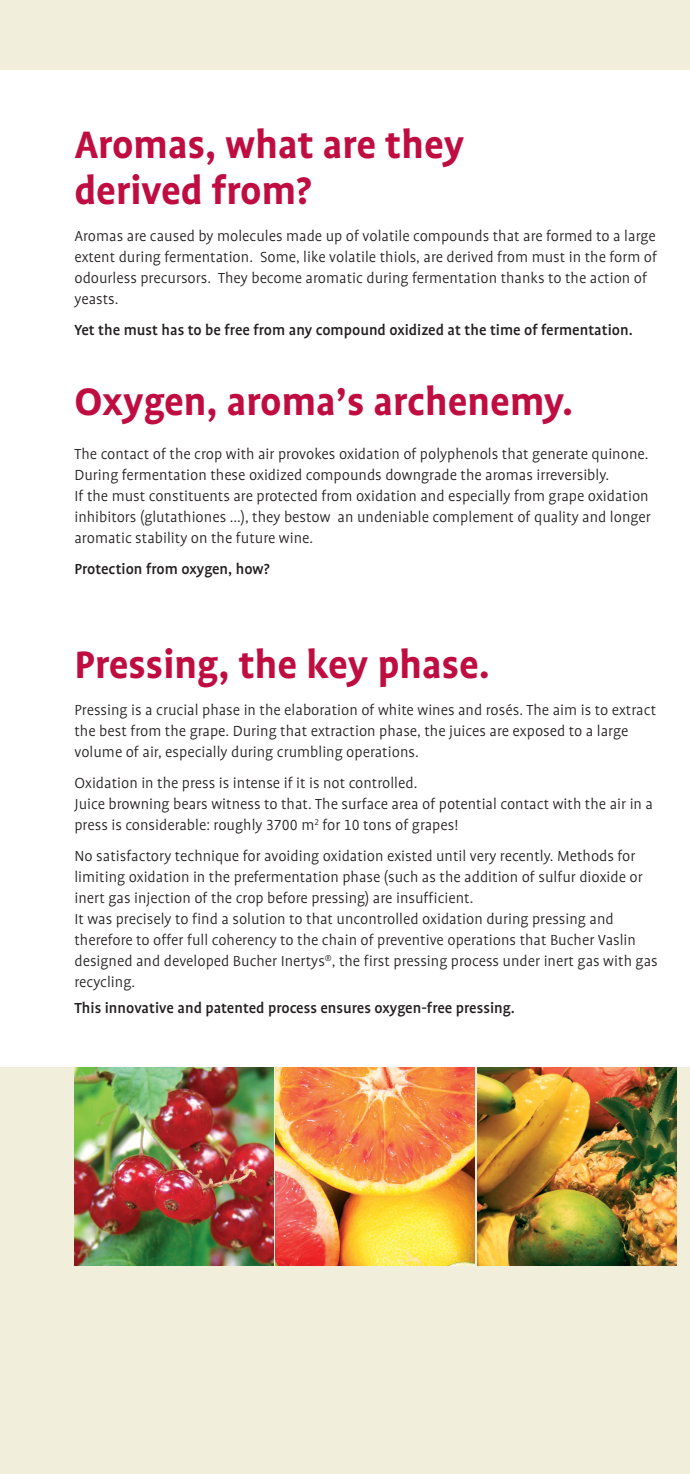
<style>
.page{position:relative;width:690px;height:1474px;background:#fff}
.page>*{position:absolute;margin:0;border:0;box-sizing:border-box;transform-origin:0 0}
.t1{font:700 43.75px/45.5px "Bucher Profile";color:#c00d41}
.t2{font:300 16.62px/21px "Bucher Profile";color:#231f20}
.t3{font:500 16.62px "Bucher Profile";color:#231f20}
</style>
<div class="page">
<div style="left:0;top:0;width:690px;height:69px;background:#f1efdc"></div>
<div style="left:0;top:1067px;width:690px;height:406px;background:#f1efdc"></div>
<img style="left:74px;top:1067px;width:199px;height:198px">
<img style="left:276px;top:1067px;width:198px;height:198px">
<img style="left:477px;top:1067px;width:199px;height:198px">
<h1 class="t1" style="left:74px;top:122px;width:391px">Aromas, what are they derived from?</h1>
<p class="t2" style="left:74px;top:225px;width:584px">Aromas are caused by molecules made up of volatile compounds that are formed to a large extent during fermentation. Some, like volatile thiols, are derived from must in the form of odourless precursors. They become aromatic during fermentation thanks to the action of yeasts.</p>
<p class="t3" style="left:74px;top:321px;width:559px">Yet the must has to be free from any compound oxidized at the time of fermentation.</p>
<h1 class="t1" style="left:74px;top:379px;width:500px">Oxygen, aroma’s archenemy.</h1>
<p class="t2" style="left:74px;top:444px;width:577px">The contact of the crop with air provokes oxidation of polyphenols that generate quinone.<br>During fermentation these oxidized compounds downgrade the aromas irreversibly.<br>If the must constituents are protected from oxidation and especially from grape oxidation inhibitors (glutathiones ...), they bestow an undeniable complement of quality and longer aromatic stability on the future wine.</p>
<p class="t3" style="left:74px;top:560px;width:197px">Protection from oxygen, how?</p>
<h1 class="t1" style="left:74px;top:642px;width:417px">Pressing, the key phase.</h1>
<p class="t2" style="left:74px;top:700px;width:583px">Pressing is a crucial phase in the elaboration of white wines and rosés. The aim is to extract the best from the grape. During that extraction phase, the juices are exposed to a large volume of air, especially during crumbling operations.</p>
<p class="t2" style="left:74px;top:772px;width:580px">Oxidation in the press is intense if it is not controlled.<br>Juice browning bears witness to that. The surface area of potential contact with the air in a press is considerable: roughly 3700 m<sup>2</sup> for 10 tons of grapes!</p>
<p class="t2" style="left:74px;top:845px;width:584px">No satisfactory technique for avoiding oxidation existed until very recently. Methods for limiting oxidation in the prefermentation phase (such as the addition of sulfur dioxide or inert gas injection of the crop before pressing) are insufficient.<br>It was precisely to find a solution to that uncontrolled oxidation during pressing and therefore to offer full coherency to the chain of preventive operations that Bucher Vaslin designed and developed Bucher Inertys<sup>®</sup>, the first pressing process under inert gas with gas recycling.</p>
<p class="t3" style="left:74px;top:999px;width:442px">This innovative and patented process ensures oxygen-free pressing.</p>
</div>
